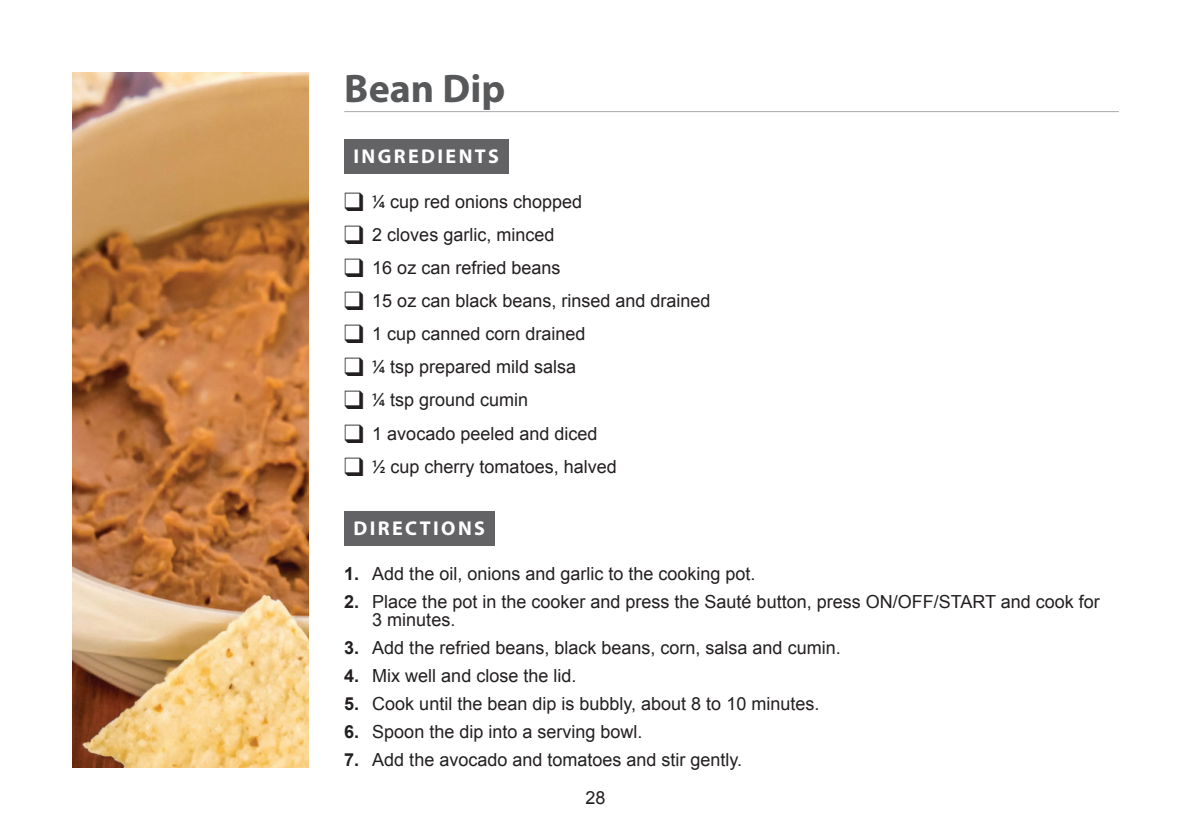
<style>
.page{position:relative;width:1191px;height:840px;background:#fff}
.page>*{position:absolute;margin:0;border:0;box-sizing:border-box;transform-origin:0 0}
.t1{font:700 40px "Myriad Pro";color:#57585a}
.t2{font:700 20px "Myriad Pro";letter-spacing:.12em;color:#fff}
.t3{font:18px/18px "Arial";color:#231f20}
.s1{font-family:"Calibri";font-size:20px}
.s2{font-weight:700}
</style>
<div class="page">
<hr style="left:344px;top:111px;width:775px;height:1px;background:#a8a9ad">
<div style="left:344px;top:139px;width:164px;height:34px;background:#636366"></div>
<div style="left:344px;top:510px;width:150px;height:35px;background:#636366"></div>
<img style="left:72px;top:72px;width:236px;height:695px">
<h1 class="t1" style="left:344px;top:66px;width:163px">Bean Dip</h1>
<p class="t2" style="left:353px;top:145px;width:147px">INGREDIENTS</p>
<p class="t3" style="left:344px;top:193px;width:239px">❑ <span class="s1">1/4</span> cup red onions chopped</p>
<p class="t3" style="left:344px;top:226px;width:212px">❑ 2 cloves garlic, minced</p>
<p class="t3" style="left:344px;top:259px;width:218px">❑ 16 oz can refried beans</p>
<p class="t3" style="left:344px;top:292px;width:368px">❑ 15 oz can black beans, rinsed and drained</p>
<p class="t3" style="left:344px;top:325px;width:243px">❑ 1 cup canned corn drained</p>
<p class="t3" style="left:344px;top:358px;width:233px">❑ <span class="s1">1/4</span> tsp prepared mild salsa</p>
<p class="t3" style="left:344px;top:391px;width:185px">❑ <span class="s1">1/4</span> tsp ground cumin</p>
<p class="t3" style="left:344px;top:424px;width:255px">❑ 1 avocado peeled and diced</p>
<p class="t3" style="left:344px;top:457px;width:274px">❑ <span class="s1">1/2</span> cup cherry tomatoes, halved</p>
<p class="t2" style="left:353px;top:516px;width:133px">DIRECTIONS</p>
<p class="t3" style="left:344px;top:564px;width:413px"><span class="s2">1.</span> Add the oil, onions and garlic to the cooking pot.</p>
<p class="t3" style="left:372px;top:592px;width:729px;text-indent:-28px"><span class="s2">2.</span> Place the pot in the cooker and press the Sauté button, press ON/OFF/START and cook for<br>3 minutes.</p>
<p class="t3" style="left:344px;top:638px;width:498px"><span class="s2">3.</span> Add the refried beans, black beans, corn, salsa and cumin.</p>
<p class="t3" style="left:344px;top:666px;width:234px"><span class="s2">4.</span> Mix well and close the lid.</p>
<p class="t3" style="left:344px;top:694px;width:476px"><span class="s2">5.</span> Cook until the bean dip is bubbly, about 8 to 10 minutes.</p>
<p class="t3" style="left:344px;top:722px;width:300px"><span class="s2">6.</span> Spoon the dip into a serving bowl.</p>
<p class="t3" style="left:344px;top:750px;width:399px"><span class="s2">7.</span> Add the avocado and tomatoes and stir gently.</p>
<p class="t3" style="left:585px;top:788px;width:22px">28</p>
</div>
